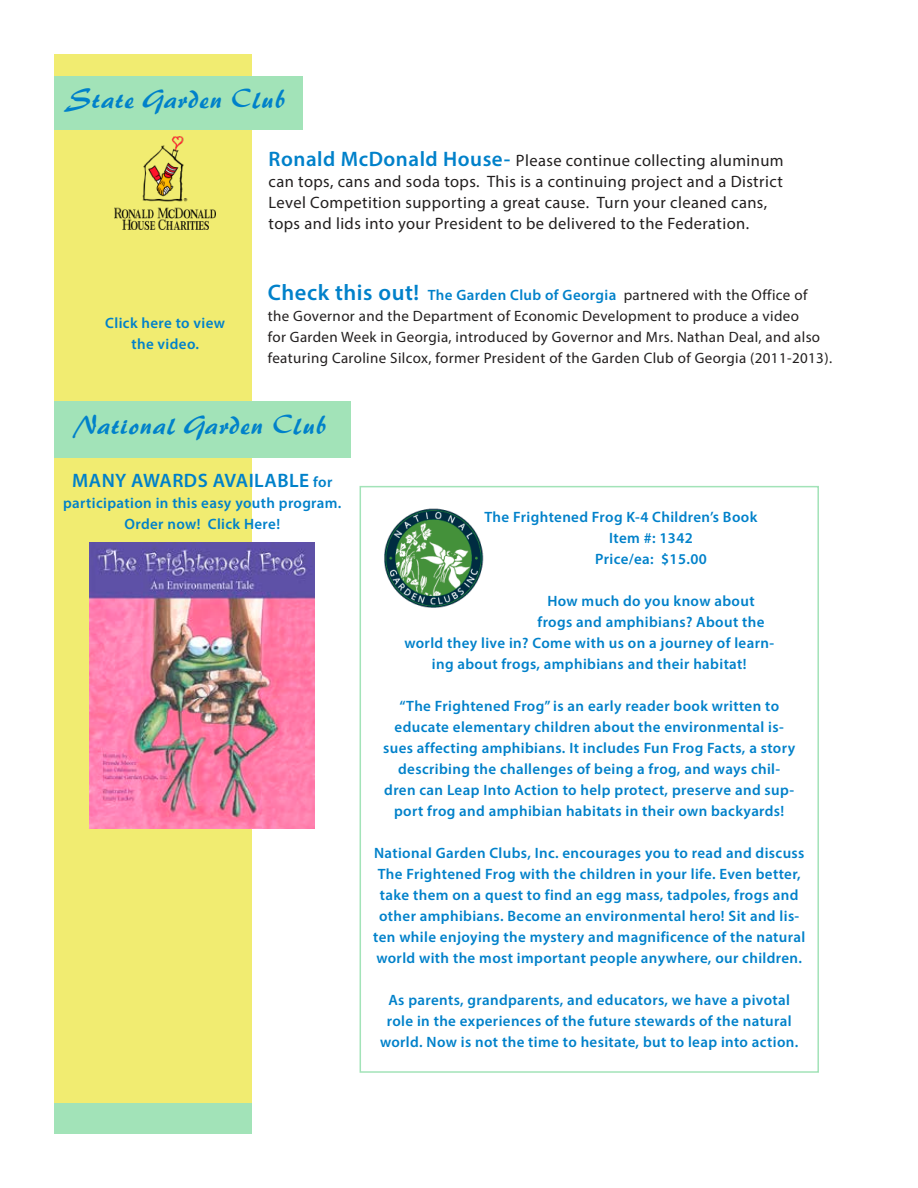
<style>
.page{position:relative;width:918px;height:1188px;background:#fff}
.page>*{position:absolute;margin:0;border:0;box-sizing:border-box;transform-origin:0 0}
.t1{font:27px "Brushstroke 35 Normal";letter-spacing:.025em;color:#0081ca}
.t2{font:600 19.5px "Myriad Pro";letter-spacing:.025em;color:#0081ca}
.t3{font:16.5px/21px "Myriad Pro";letter-spacing:.025em;color:#221f1f}
.t4{font:600 15px/21px "Myriad Pro";letter-spacing:.025em;color:#0081ca;text-align:center}
.t5{font:15px/21px "Myriad Pro";letter-spacing:.025em;color:#221f1f}
.s1{font-weight:600;font-size:21px;color:#0081ca}
.s2{font-weight:600;font-size:22.5px;color:#0081ca}
.s3{font-weight:600;color:#0081ca}
.s4{font-size:15px}
</style>
<div class="page">
<div style="left:54px;top:54px;width:198px;height:1080px;background:#f1ec71"></div>
<div style="left:54px;top:1103px;width:198px;height:31px;background:#a2e3b8"></div>
<div style="left:54px;top:76px;width:248px;height:54px;background:#a2e3b8"></div>
<div style="left:54px;top:402px;width:297px;height:56px;background:#a2e3b8"></div>
<div style="left:360px;top:486px;width:459px;height:587px;border:2px solid #a2e3b8"></div>
<img style="left:90px;top:542px;width:225px;height:286px">
<img style="left:384px;top:508px;width:100px;height:100px">
<img style="left:115px;top:136px;width:101px;height:93px">
<h1 class="t1" style="left:70px;top:76px;width:218px">State Garden Club</h1>
<p class="t4" style="left:105px;top:312px;width:121px">Click here to view the video.</p>
<p class="t3" style="left:269px;top:150px;width:517px"><span class="s1">Ronald McDonald House-</span> Please continue collecting aluminum can tops, cans and soda tops. This is a continuing project and a District Level Competition supporting a great cause. Turn your cleaned cans, tops and lids into your President to be delivered to the Federation.</p>
<p class="t5" style="left:268px;top:284px;width:566px"><span class="s2">Check this out!</span> <span class="s3">The Garden Club of Georgia</span> partnered with the Office of the Governor and the Department of Economic Development to produce a video<br>for Garden Week in Georgia, introduced by Governor and Mrs. Nathan Deal, and also featuring Caroline Silcox, former President of the Garden Club of Georgia (2011-2013).</p>
<h1 class="t1" style="left:77px;top:402px;width:252px">National Garden Club</h1>
<h2 class="t2" style="left:72px;top:468px;width:262px">MANY AWARDS AVAILABLE <span class="s4">for</span></h2>
<p class="t4" style="left:63px;top:492px;width:280px">participation in this easy youth program.<br>Order now! Click Here!</p>
<p class="t4" style="left:485px;top:507px;width:274px">The Frightened Frog K-4 Children’s Book</p>
<p class="t4" style="left:609px;top:528px;width:85px">Item #: 1342</p>
<p class="t4" style="left:595px;top:549px;width:113px">Price/ea: $15.00</p>
<p class="t4" style="left:547px;top:591px;width:209px">How much do you know about</p>
<p class="t4" style="left:538px;top:612px;width:228px">frogs and amphibians? About the</p>
<p class="t4" style="left:404px;top:633px;width:371px">world they live in? Come with us on a journey of learn-</p>
<p class="t4" style="left:432px;top:654px;width:316px">ing about frogs, amphibians and their habitat!</p>
<p class="t4" style="left:383px;top:696px;width:414px">“The Frightened Frog” is an early reader book written to educate elementary children about the environmental is&shy;sues affecting amphibians. It includes Fun Frog Facts, a story describing the challenges of being a frog, and ways chil&shy;dren can Leap Into Action to help protect, preserve and sup&shy;port frog and amphibian habitats in their own backyards!</p>
<p class="t4" style="left:373px;top:843px;width:434px">National Garden Clubs, Inc. encourages you to read and discuss The Frightened Frog with the children in your life. Even better, take them on a quest to find an egg mass, tadpoles, frogs and other amphibians. Become an environmental hero! Sit and lis&shy;ten while enjoying the mystery and magnificence of the natural world with the most important people anywhere, our children.</p>
<p class="t4" style="left:380px;top:990px;width:420px">As parents, grandparents, and educators, we have a pivotal role in the experiences of the future stewards of the natural world. Now is not the time to hesitate, but to leap into action.</p>
</div>
